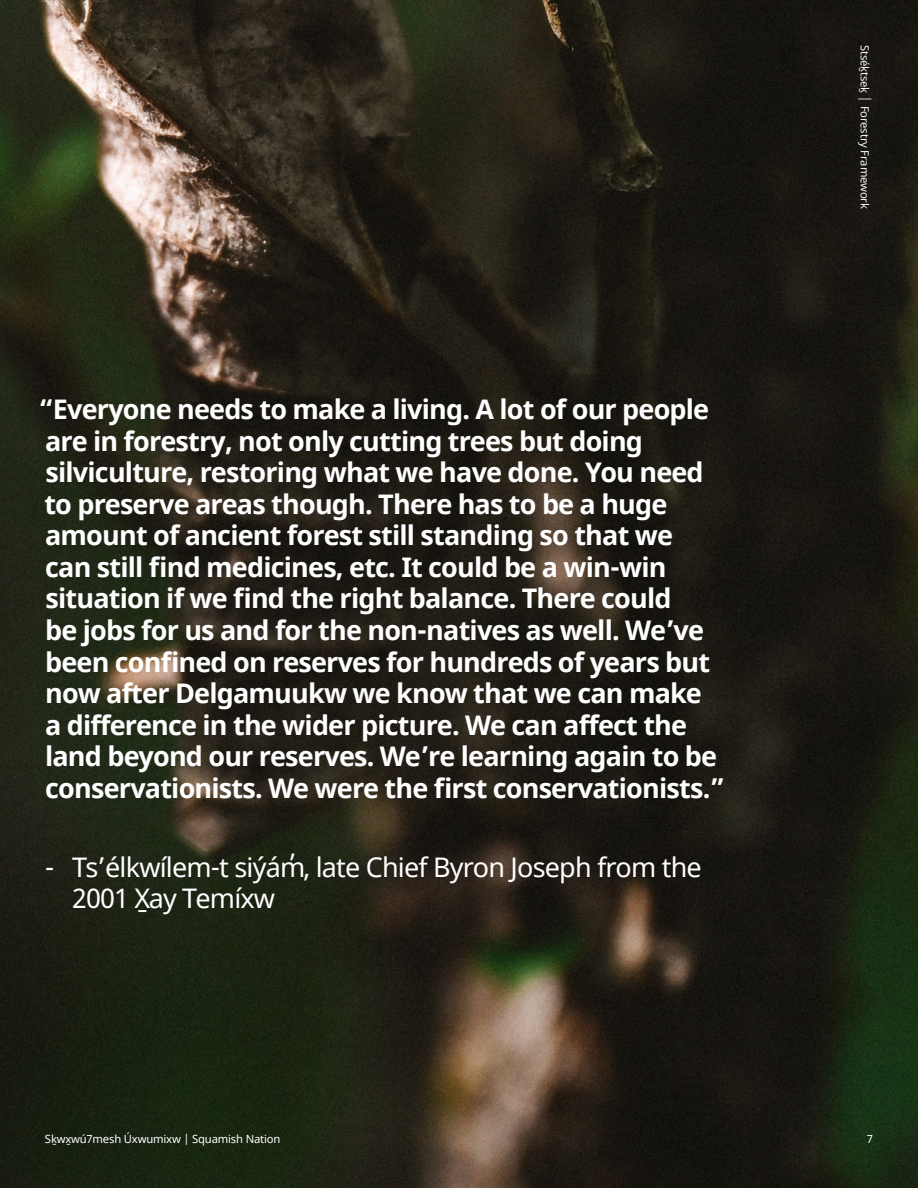
<style>
.page{position:relative;width:918px;height:1188px;background:#fff}
.page>*{position:absolute;margin:0;border:0;box-sizing:border-box;transform-origin:0 0}
.t1{font:700 27px/31.5px "Noto Sans";letter-spacing:-.03em;color:#fff}
.t2{font:27px/31.5px "Noto Sans";letter-spacing:-.03em;color:#fff}
.t3{font:11.25px "Noto Sans";letter-spacing:-.015em;color:#fff}
</style>
<div class="page">
<img style="left:0;top:0;width:918px;height:1188px">
<p class="t1" style="left:39px;top:395px;width:688px">“Everyone needs to make a living. A lot of our people are in forestry, not only cutting trees but doing silviculture, restoring what we have done. You need to preserve areas though. There has to be a huge amount of ancient forest still standing so that we<br>can still find medicines, etc. It could be a win-win situation if we find the right balance. There could<br>be jobs for us and for the non-natives as well. We’ve been confined on reserves for hundreds of years but now after Delgamuukw we know that we can make<br>a difference in the wider picture. We can affect the land beyond our reserves. We’re learning again to be conservationists. We were the first conservationists.”</p>
<p class="t2" style="left:72px;top:852px;width:631px;text-indent:-27px">- Ts’élkwílem-t siýám̓ , late Chief Byron Joseph from the<br>2001 X̱ay Temíxw</p>
<p class="t3" style="left:873px;top:45px;width:165px;rotate:90deg">Stséḵtseḵ │ Forestry Framework</p>
<p class="t3" style="left:45px;top:1131px;width:237px">Sḵwx̱wú7mesh Úxwumixw | Squamish Nation</p>
<p class="t3" style="left:867px;top:1131px;width:8px">7</p>
</div>
